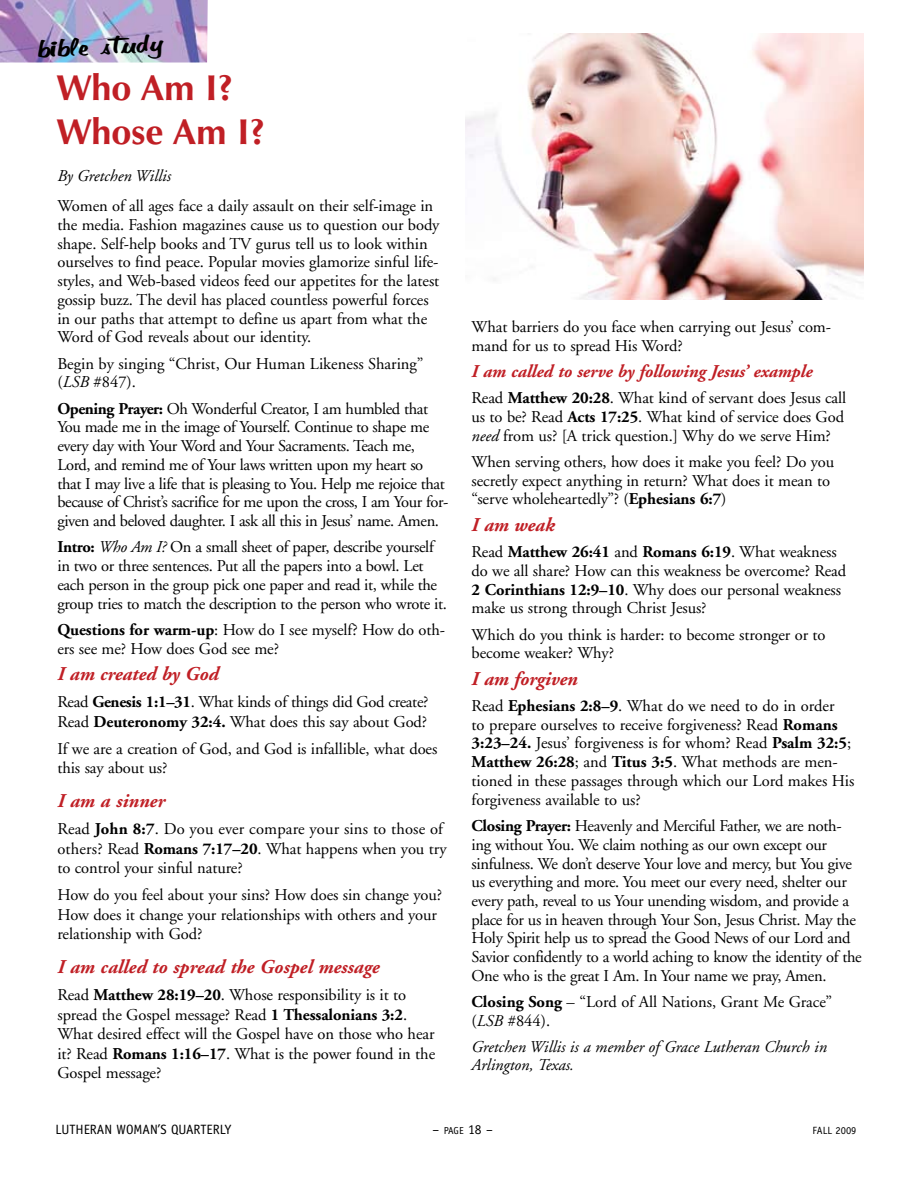
<style>
.page{position:relative;width:918px;height:1188px;background:#fff}
.page>*{position:absolute;margin:0;border:0;box-sizing:border-box;transform-origin:0 0}
.t1{font:700 36px/43.2px "Optima";color:#c01f25}
.t2{font:22.5px "Vobab 54";color:#000}
.t3{font:italic 700 19.5px "Adobe Garamond";color:#c01f25}
.t4{font:italic 700 18px "Adobe Garamond";letter-spacing:-.005em;color:#c01f25}
.t5{font:16.5px/18.8px "Adobe Garamond";letter-spacing:-.005em;color:#000}
.t6{font:16.5px/18.8px "Adobe Garamond";letter-spacing:-.025em;color:#000}
.t7{font:italic 16.5px/18px "Adobe Garamond";color:#000}
.t8{font:13.5px "Officina Sans";color:#000}
.t9{font:10.5px "Officina Sans";color:#000}
.s1{font-style:italic}
.s2{font-weight:700}
.s3{font-style:inherit}
.s4{font-size:10.2px}
</style>
<div class="page">
<img style="left:0;top:0;width:208px;height:63px">
<img style="left:465px;top:34px;width:399px;height:265px">
<h2 class="t2" style="left:36px;top:33px;width:127px;rotate:-3deg">bible study</h2>
<h1 class="t1" style="left:56px;top:67px;width:211px">Who Am I?<br>Whose Am I?</h1>
<p class="t7" style="left:57px;top:167px;width:115px">By Gretchen Willis</p>
<p class="t5" style="left:57px;top:197px;width:384px">Women of all ages face a daily assault on their self-image in the media. Fashion magazines cause us to question our body shape. Self-help books and TV gurus tell us to look within ourselves to find peace. Popular movies glamorize sinful life&shy;styles, and Web-based videos feed our appetites for the latest gossip buzz. The devil has placed countless powerful forces in our paths that attempt to define us apart from what the Word of God reveals about our identity.</p>
<p class="t5" style="left:57px;top:354px;width:367px">Begin by singing “Christ, Our Human Likeness Sharing” (<span class="s1">LSB</span> #847).</p>
<p class="t6" style="left:57px;top:400px;width:392px"><span class="s2">Opening Prayer:</span> Oh Wonderful Creator, I am humbled that You made me in the image of Yourself. Continue to shape me every day with Your Word and Your Sacraments. Teach me, Lord, and remind me of Your laws written upon my heart so that I may live a life that is pleasing to You. Help me rejoice that because of Christ’s sacrifice for me upon the cross, I am Your for&shy;given and beloved daughter. I ask all this in Jesus’ name. Amen.</p>
<p class="t5" style="left:57px;top:538px;width:391px"><span class="s2">Intro:</span> <span class="s1">Who Am I?</span> On a small sheet of paper, describe yourself in two or three sentences. Put all the papers into a bowl. Let each person in the group pick one paper and read it, while the group tries to match the description to the person who wrote it.</p>
<p class="t5" style="left:57px;top:621px;width:389px"><span class="s2">Questions for warm-up</span>: How do I see myself? How do oth&shy;ers see me? How does God see me?</p>
<p class="t3" style="left:57px;top:663px;width:163px">I am created by God</p>
<p class="t5" style="left:57px;top:693px;width:373px;line-height:19.5px">Read <span class="s2">Genesis 1:1–31</span>. What kinds of things did God create?<br>Read <span class="s2">Deuteronomy 32:4.</span> What does this say about God?</p>
<p class="t5" style="left:57px;top:739px;width:382px;line-height:19.5px">If we are a creation of God, and God is infallible, what does this say about us?</p>
<p class="t3" style="left:57px;top:790px;width:109px">I am a sinner</p>
<p class="t5" style="left:57px;top:820px;width:391px;line-height:19.5px">Read <span class="s2">John 8:7</span>. Do you ever compare your sins to those of others? Read <span class="s2">Romans 7:17–20</span>. What happens when you try to control your sinful nature?</p>
<p class="t5" style="left:57px;top:886px;width:386px;line-height:19.5px">How do you feel about your sins? How does sin change you?<br>How does it change your relationships with others and your relationship with God?</p>
<p class="t3" style="left:57px;top:956px;width:324px">I am called to spread the Gospel message</p>
<p class="t5" style="left:57px;top:986px;width:379px;line-height:19.5px">Read <span class="s2">Matthew 28:19–20</span>. Whose responsibility is it to spread the Gospel message? Read <span class="s2">1 Thessalonians 3:2</span>.<br>What desired effect will the Gospel have on those who hear it? Read <span class="s2">Romans 1:16–17</span>. What is the power found in the Gospel message?</p>
<p class="t5" style="left:472px;top:318px;width:361px">What barriers do you face when carrying out Jesus’ com&shy;mand for us to spread His Word?</p>
<p class="t4" style="left:472px;top:361px;width:343px">I am called to serve by following Jesus’ example</p>
<p class="t5" style="left:472px;top:389px;width:376px">Read <span class="s2">Matthew 20:28</span>. What kind of servant does Jesus call us to be? Read <span class="s2">Acts 17:25</span>. What kind of service does God <span class="s1">need</span> from us? [A trick question.] Why do we serve Him?</p>
<p class="t5" style="left:472px;top:453px;width:364px">When serving others, how does it make you feel? Do you secretly expect anything in return? What does it mean to “serve wholeheartedly”? (<span class="s2">Ephesians 6:7</span>)</p>
<p class="t3" style="left:472px;top:514px;width:85px">I am weak</p>
<p class="t5" style="left:472px;top:543px;width:376px">Read <span class="s2">Matthew 26:41</span> and <span class="s2">Romans 6:19</span>. What weakness do we all share? How can this weakness be overcome? Read <span class="s2">2 Corinthians 12:9–10</span>. Why does our personal weakness make us strong through Christ Jesus?</p>
<p class="t5" style="left:472px;top:625px;width:356px">Which do you think is harder: to become stronger or to become weaker? Why?</p>
<p class="t3" style="left:472px;top:668px;width:108px">I am forgiven</p>
<p class="t5" style="left:472px;top:697px;width:384px">Read <span class="s2">Ephesians 2:8–9</span>. What do we need to do in order<br>to prepare ourselves to receive forgiveness? Read <span class="s2">Romans 3:23–24.</span> Jesus’ forgiveness is for whom? Read <span class="s2">Psalm 32:5</span>; <span class="s2">Matthew 26:28</span>; and <span class="s2">Titus 3:5</span>. What methods are men&shy;tioned in these passages through which our Lord makes His forgiveness available to us?</p>
<p class="t5" style="left:472px;top:817px;width:392px"><span class="s2">Closing Prayer:</span> Heavenly and Merciful Father, we are noth&shy;ing without You. We claim nothing as our own except our sinfulness. We don’t deserve Your love and mercy, but You give us everything and more. You meet our every need, shelter our every path, reveal to us Your unending wisdom, and provide a place for us in heaven through Your Son, Jesus Christ. May the Holy Spirit help us to spread the Good News of our Lord and Savior confidently to a world aching to know the identity of the One who is the great I Am. In Your name we pray, Amen.</p>
<p class="t5" style="left:472px;top:993px;width:362px"><span class="s2">Closing Song</span> – “Lord of All Nations, Grant Me Grace” (<span class="s1">LSB</span> #844).</p>
<p class="t7" style="left:472px;top:1038px;width:357px">Gretchen Willis is a member of Grace Lutheran Church in<br>Arlington, Texas.</p>
<p class="t8" style="left:56px;top:1122px;width:177px">LUTHERAN WOMAN<span class="s3">’</span>S QUARTERLY</p>
<p class="t8" style="left:433px;top:1122px;width:62px">– <span class="s4">page</span> 18 –</p>
<p class="t9" style="left:813px;top:1124px;width:45px">FALL 2009</p>
</div>
